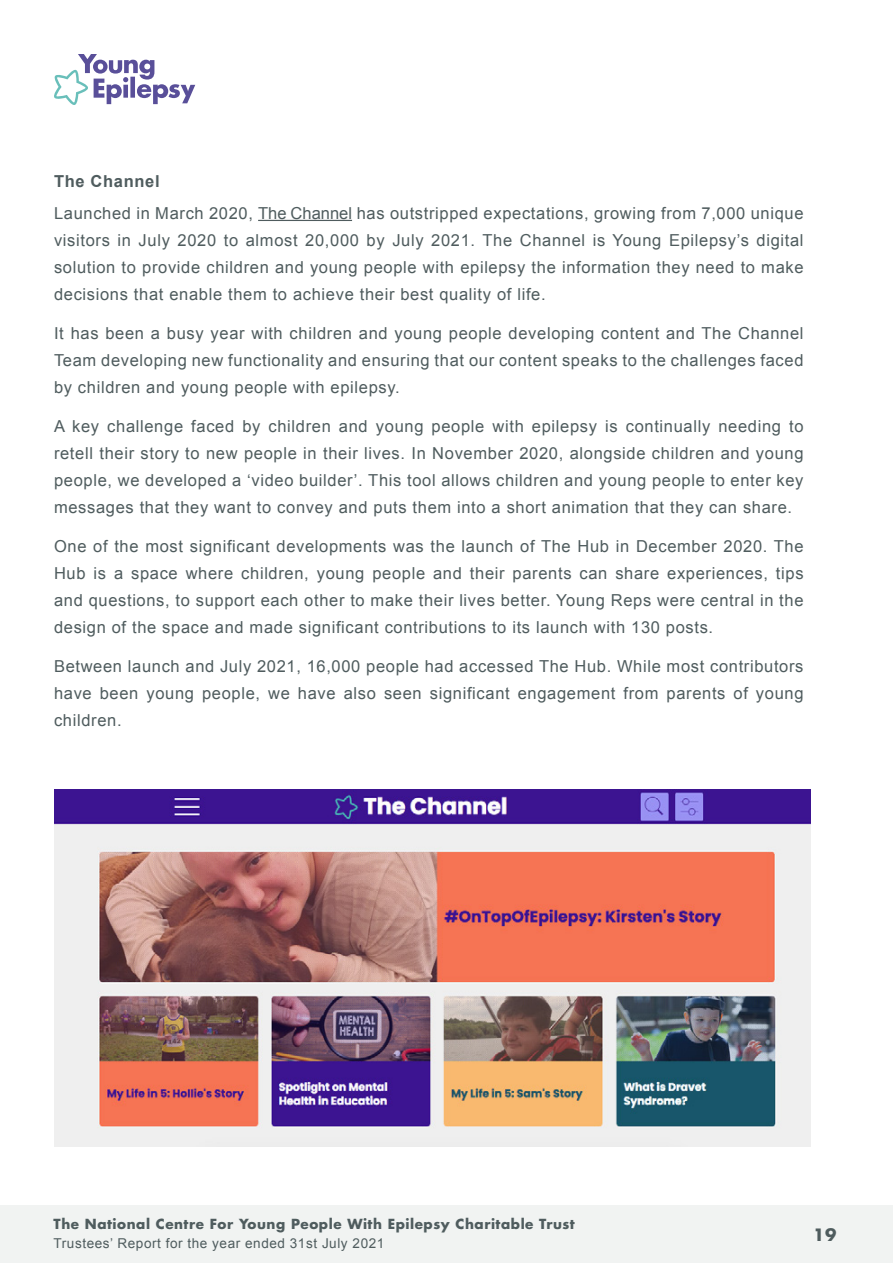
<style>
.page{position:relative;width:893px;height:1263px;background:#fff}
.page>*{position:absolute;margin:0;border:0;box-sizing:border-box;transform-origin:0 0}
.t1{font:16.5px/27px "Arial";letter-spacing:.04em;color:#4f5c5e;text-align:justify}
.t2{font:700 16.5px "Arial";letter-spacing:.04em;color:#4f5c5e}
.t3{font:700 16.5px "Futura Std";color:#4f5c5e}
.t4{font:700 13.5px "Futura Std";letter-spacing:.04em;color:#4f5c5e}
.t5{font:13.5px "Arial";letter-spacing:.04em;color:#4f5c5e}
</style>
<div class="page">
<div style="left:0;top:1205px;width:893px;height:58px;background:#f1f3f2"></div>
<svg style="left:54px;top:54px;width:141px;height:51px"></svg>
<hr style="left:258px;top:220px;width:94px;height:1px;background:#4f5c5e">
<img style="left:54px;top:789px;width:756px;height:357px">
<p class="t2" style="left:54px;top:171px;width:107px">The Channel</p>
<p class="t1" style="left:54px;top:200px;width:751px">Launched in March 2020, The Channel has outstripped expectations, growing from 7,000 unique visitors in July 2020 to almost 20,000 by July 2021. The Channel is Young Epilepsy’s digital solution to provide children and young people with epilepsy the information they need to make decisions that enable them to achieve their best quality of life.</p>
<p class="t1" style="left:54px;top:320px;width:751px">It has been a busy year with children and young people developing content and The Channel Team developing new functionality and ensuring that our content speaks to the challenges faced by children and young people with epilepsy.</p>
<p class="t1" style="left:54px;top:413px;width:751px">A key challenge faced by children and young people with epilepsy is continually needing to retell their story to new people in their lives. In November 2020, alongside children and young people, we developed a ‘video builder’. This tool allows children and young people to enter key messages that they want to convey and puts them into a short animation that they can share.</p>
<p class="t1" style="left:54px;top:533px;width:751px">One of the most significant developments was the launch of The Hub in December 2020. The Hub is a space where children, young people and their parents can share experiences, tips and questions, to support each other to make their lives better. Young Reps were central in the design of the space and made significant contributions to its launch with 130 posts.</p>
<p class="t1" style="left:54px;top:652px;width:751px">Between launch and July 2021, 16,000 people had accessed The Hub. While most contributors have been young people, we have also seen significant engagement from parents of young children.</p>
<p class="t4" style="left:54px;top:1215px;width:523px">The National Centre For Young People With Epilepsy Charitable Trust</p>
<p class="t5" style="left:54px;top:1235px;width:332px">Trustees’ Report for the year ended 31st July 2021</p>
<p class="t3" style="left:813px;top:1224px;width:25px">19</p>
</div>
